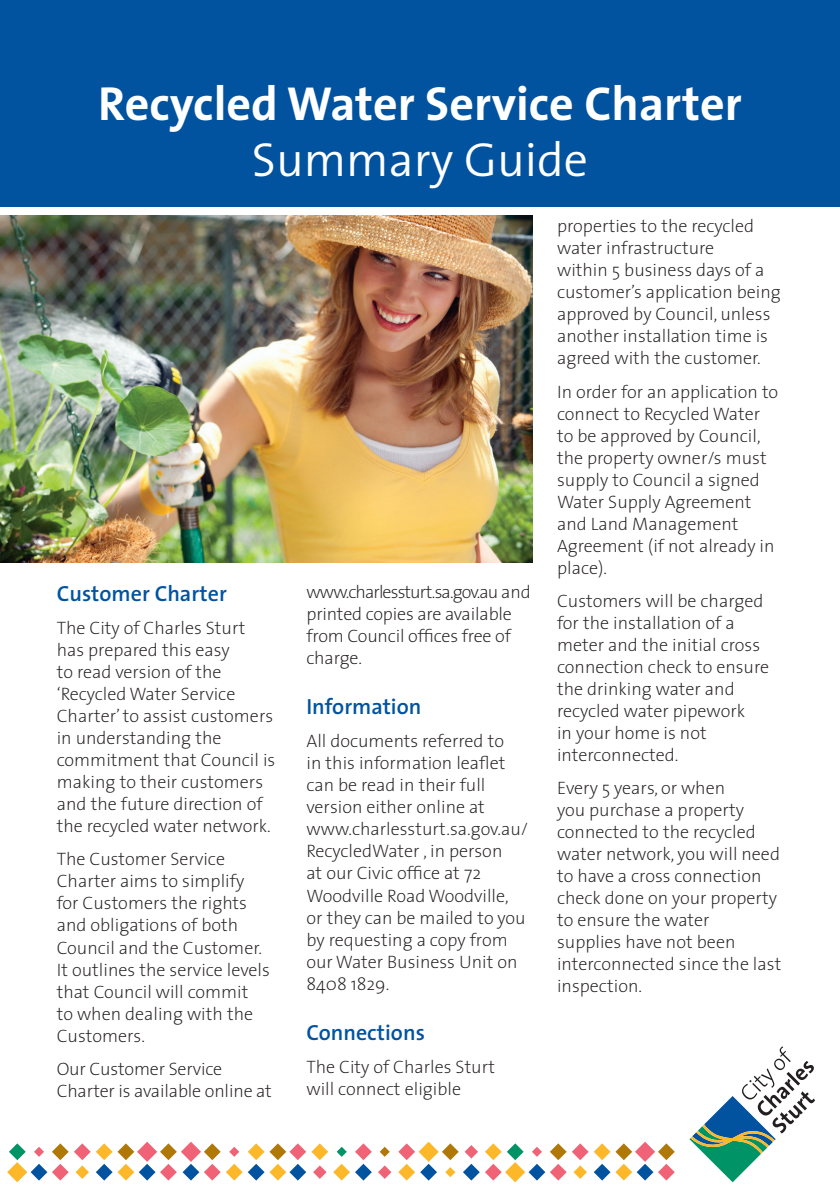
<style>
.page{position:relative;width:840px;height:1191px;background:#fff}
.page>*{position:absolute;margin:0;border:0;box-sizing:border-box;transform-origin:0 0}
.t1{font:700 48px "The Sans";color:#fff}
.t2{font:300 48px "The Sans";color:#fff}
.t3{font:600 22px "The Sans";color:#0153a0}
.t4{font:200 18px/22px "The Sans";color:#231f20}
</style>
<div class="page">
<div style="left:0;top:0;width:839px;height:206px;background:#0153a0"></div>
<svg style="left:689px;top:1046px;width:125px;height:136px"></svg>
<svg style="left:379px;top:1146px;width:10px;height:10px"></svg>
<svg style="left:378px;top:1165px;width:13px;height:13px"></svg>
<svg style="left:226px;top:1143px;width:145px;height:37px"></svg>
<svg style="left:398px;top:1141px;width:276px;height:41px"></svg>
<svg style="left:7px;top:1141px;width:213px;height:41px"></svg>
<img style="left:0;top:216px;width:532px;height:346px">
<h1 class="t1" style="left:98px;top:73px;width:644px">Recycled Water Service Charter</h1>
<h1 class="t2" style="left:252px;top:129px;width:337px">Summary Guide</h1>
<p class="t3" style="left:57px;top:579px;width:172px">Customer Charter</p>
<p class="t4" style="left:57px;top:617px;width:220px">The City of Charles Sturt has prepared this easy<br>to read version of the ‘Recycled Water Service<br>Charter’ to assist customers in understanding the commitment that Council is making to their customers and the future direction of the recycled water network.</p>
<p class="t4" style="left:57px;top:848px;width:214px">The Customer Service<br>Charter aims to simplify for Customers the rights and obligations of both<br>Council and the Customer.<br>It outlines the service levels that Council will commit<br>to when dealing with the<br>Customers.</p>
<p class="t4" style="left:57px;top:1058px;width:216px">Our Customer Service<br>Charter is available online at</p>
<p class="t4" style="left:306px;top:580px;width:225px">www.charlessturt.sa.gov.au and printed copies are available from Council offices free of charge.</p>
<p class="t3" style="left:306px;top:692px;width:116px">Information</p>
<p class="t4" style="left:306px;top:730px;width:223px">All documents referred to<br>in this information leaflet can be read in their full version either online at www.charlessturt.sa.gov.au/<br>RecycledWater , in person<br>at our Civic office at 72<br>Woodville Road Woodville, or they can be mailed to you by requesting a copy from our Water Business Unit on<br>8408 1829.</p>
<p class="t3" style="left:306px;top:1018px;width:120px">Connections</p>
<p class="t4" style="left:306px;top:1056px;width:190px">The City of Charles Sturt will connect eligible</p>
<p class="t4" style="left:556px;top:215px;width:225px">properties to the recycled water infrastructure<br>within 5 business days of a customer’s application being approved by Council, unless another installation time is agreed with the customer.</p>
<p class="t4" style="left:556px;top:381px;width:222px">In order for an application to connect to Recycled Water to be approved by Council, the property owner/s must supply to Council a signed<br>Water Supply Agreement and Land Management<br>Agreement (if not already in place).</p>
<p class="t4" style="left:556px;top:590px;width:213px">Customers will be charged for the installation of a meter and the initial cross connection check to ensure the drinking water and recycled water pipework<br>in your home is not interconnected.</p>
<p class="t4" style="left:556px;top:777px;width:225px">Every 5 years, or when<br>you purchase a property connected to the recycled water network, you will need to have a cross connection check done on your property to ensure the water<br>supplies have not been interconnected since the last inspection.</p>
</div>
